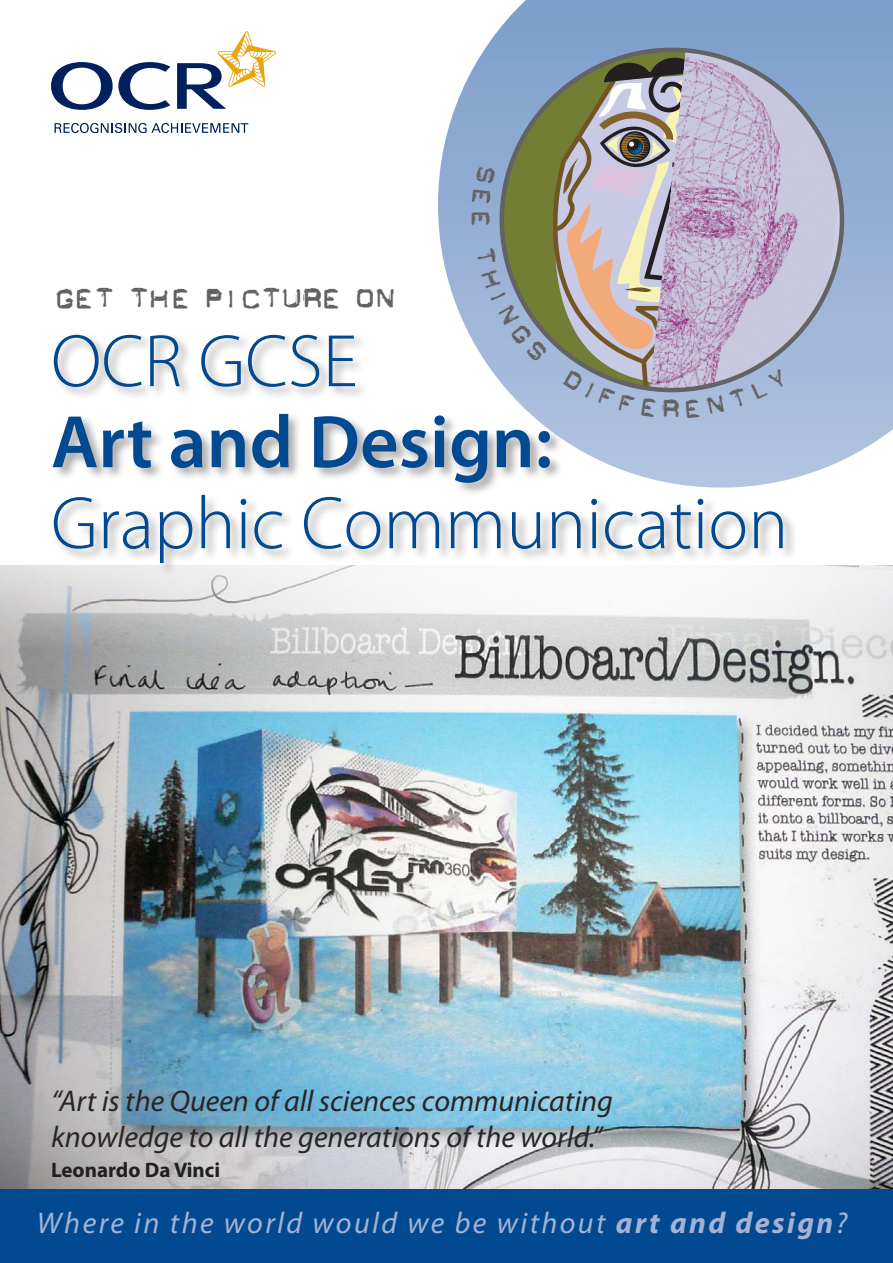
<style>
.page{position:relative;width:893px;height:1263px;background:#fff}
.page>*{position:absolute;margin:0;border:0;box-sizing:border-box;transform-origin:0 0}
.t1{font:300 75px/81px "Myriad Pro";color:#014990}
.t2{font:33px "GF Ordner Inverted";letter-spacing:-.1em;color:#636366}
.t3{font:italic 30px/36px "Myriad Pro";color:#282526}
.t4{font:italic 30px "Myriad Pro";letter-spacing:.08em;color:#a5b2d4}
.t5{font:30px "GF Ordner Inverted";color:#636366}
.t6{font:700 21px "Myriad Pro";color:#231f20}
.s1{font-weight:600}
.s2{font-weight:700}
</style>
<div class="page">
<svg style="left:438px;top:0;width:455px;height:477px;background:#9db6d6"></svg>
<img style="left:0;top:650px;width:893px;height:539px">
<svg style="left:177px;top:31px;width:99px;height:78px"></svg>
<svg style="left:55px;top:123px;width:193px;height:10px"></svg>
<svg style="left:51px;top:62px;width:119px;height:48px"></svg>
<div style="left:0;top:1189px;width:893px;height:74px;background:#014990"></div>
<svg style="left:0;top:565px;width:893px;height:85px"></svg>
<div style="left:51px;top:333px;width:746px;height:244px;background:#231f20;opacity:.4"></div>
<img style="left:650px;top:54px;width:189px;height:336px">
<svg style="left:472px;top:57px;width:228px;height:361px;background:#a4a6a8"></svg>
<svg style="left:706px;top:369px;width:82px;height:46px;background:#a6b6d3"></svg>
<p class="t5" style="left:495px;top:207px;width:22px;rotate:90deg">E</p>
<p class="t2" style="left:51px;top:282px;width:346px">GET THE PICTURE ON</p>
<p class="t1" style="left:51px;top:322px;width:739px">OCR GCSE<br><span class="s1">Art and Design:<br></span>Graphic Communication</p>
<p class="t3" style="left:51px;top:1083px;width:563px">“Art is the Queen of all sciences communicating knowledge to all the generations of the world.”</p>
<p class="t6" style="left:51px;top:1156px;width:171px">Leonardo Da Vinci</p>
<p class="t4" style="left:37px;top:1205px;width:812px">Where in the world would we be without <span class="s2">art and design</span>?</p>
</div>
